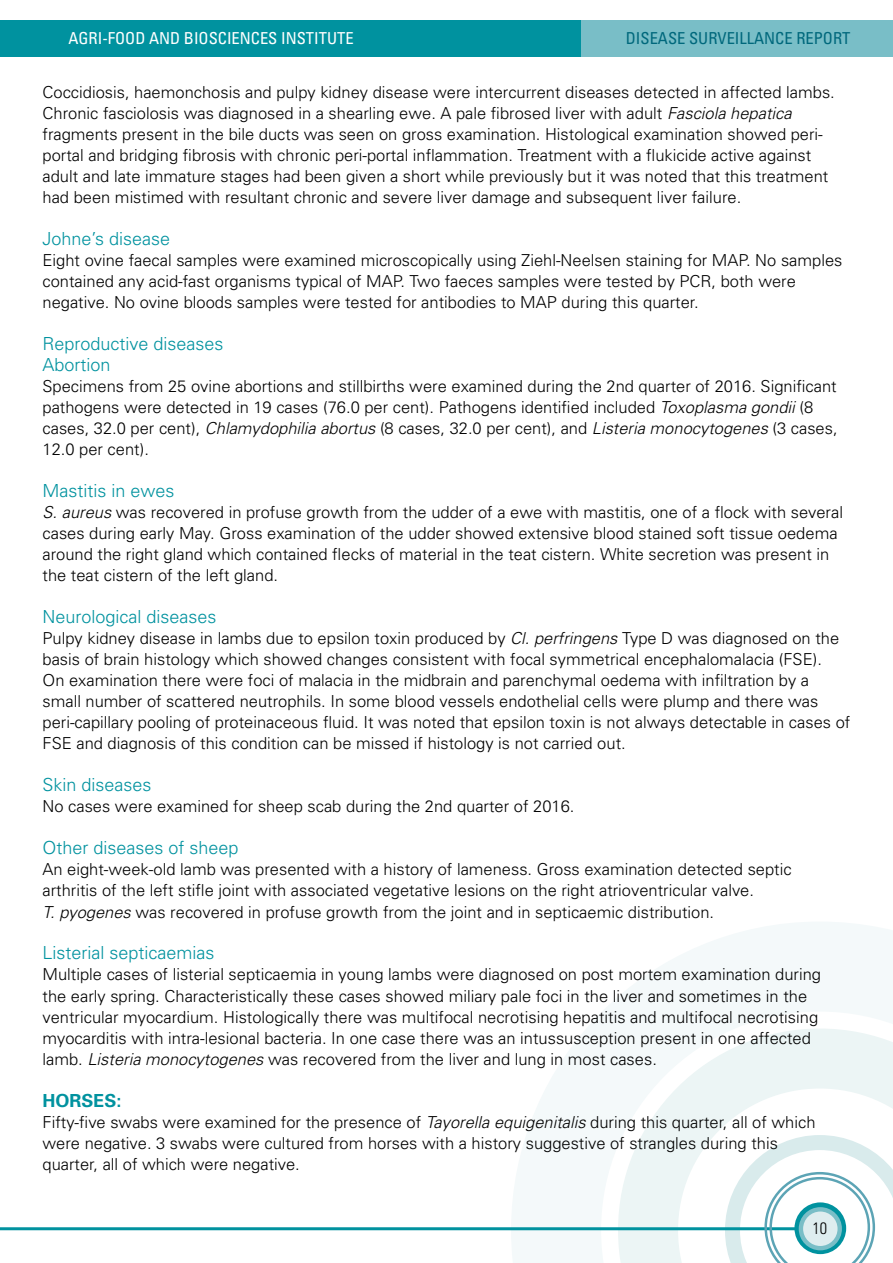
<style>
.page{position:relative;width:893px;height:1263px;background:#fff}
.page>*{position:absolute;margin:0;border:0;box-sizing:border-box;transform-origin:0 0}
.t1{font:300 18px/21px "Univers";color:#00929f}
.t2{font:700 18px "Univers";color:#00929f}
.t3{font:300 16.5px/21px "Univers";color:#000}
.t4{font:condensed 16.5px "Univers";color:#fff}
.t5{font:condensed 16.5px "Univers";color:#00687c}
.t6{font:300 condensed 16.5px "Univers";color:#000}
.s1{font-style:italic}
</style>
<div class="page">
<svg style="left:511px;top:922px;width:382px;height:341px"></svg>
<hr style="left:0;top:1227px;width:833px;height:3px;background:#00929f">
<div style="left:0;top:20px;width:582px;height:36px;background:#00929f"></div>
<div style="left:582px;top:20px;width:311px;height:36px;background:#79bec7"></div>
<svg style="left:725px;top:1135px;width:168px;height:128px"></svg>
<p class="t4" style="left:68px;top:28px;width:287px">AGRI-FOOD AND BIOSCIENCES INSTITUTE</p>
<p class="t5" style="left:626px;top:28px;width:226px">DISEASE SURVEILLANCE REPORT</p>
<p class="t3" style="left:43px;top:82px;width:794px">Coccidiosis, haemonchosis and pulpy kidney disease were intercurrent diseases detected in affected lambs.<br>Chronic fasciolosis was diagnosed in a shearling ewe. A pale fibrosed liver with adult <span class="s1">Fasciola hepatica </span>fragments present in the bile ducts was seen on gross examination. Histological examination showed peri&shy;portal and bridging fibrosis with chronic peri-portal inflammation. Treatment with a flukicide active against adult and late immature stages had been given a short while previously but it was noted that this treatment had been mistimed with resultant chronic and severe liver damage and subsequent liver failure.</p>
<p class="t1" style="left:43px;top:228px;width:129px">Johne’s disease</p>
<p class="t3" style="left:43px;top:250px;width:801px">Eight ovine faecal samples were examined microscopically using Ziehl-Neelsen staining for MAP. No samples contained any acid-fast organisms typical of MAP. Two faeces samples were tested by PCR, both were negative. No ovine bloods samples were tested for antibodies to MAP during this quarter.</p>
<p class="t1" style="left:43px;top:333px;width:183px">Reproductive diseases<br>Abortion</p>
<p class="t3" style="left:43px;top:376px;width:797px">Specimens from 25 ovine abortions and stillbirths were examined during the 2nd quarter of 2016. Significant pathogens were detected in 19 cases (76.0 per cent). Pathogens identified included <span class="s1">Toxoplasma gondii</span> (8 cases, 32.0 per cent), <span class="s1">Chlamydophilia abortus</span> (8 cases, 32.0 per cent), and <span class="s1">Listeria monocytogenes</span> (3 cases, 12.0 per cent).</p>
<p class="t1" style="left:43px;top:480px;width:133px">Mastitis in ewes</p>
<p class="t3" style="left:43px;top:502px;width:802px"><span class="s1">S. aureus</span> was recovered in profuse growth from the udder of a ewe with mastitis, one of a flock with several cases during early May. Gross examination of the udder showed extensive blood stained soft tissue oedema around the right gland which contained flecks of material in the teat cistern. White secretion was present in the teat cistern of the left gland.</p>
<p class="t1" style="left:43px;top:606px;width:176px">Neurological diseases</p>
<p class="t3" style="left:43px;top:628px;width:809px">Pulpy kidney disease in lambs due to epsilon toxin produced by <span class="s1">Cl. perfringens</span> Type D was diagnosed on the basis of brain histology which showed changes consistent with focal symmetrical encephalomalacia (FSE).<br>On examination there were foci of malacia in the midbrain and parenchymal oedema with infiltration by a small number of scattered neutrophils. In some blood vessels endothelial cells were plump and there was peri-capillary pooling of proteinaceous fluid. It was noted that epsilon toxin is not always detectable in cases of FSE and diagnosis of this condition can be missed if histology is not carried out.</p>
<p class="t1" style="left:43px;top:774px;width:111px">Skin diseases</p>
<p class="t3" style="left:43px;top:796px;width:533px">No cases were examined for sheep scab during the 2nd quarter of 2016.</p>
<p class="t1" style="left:43px;top:837px;width:198px">Other diseases of sheep</p>
<p class="t3" style="left:43px;top:859px;width:751px">An eight-week-old lamb was presented with a history of lameness. Gross examination detected septic arthritis of the left stifle joint with associated vegetative lesions on the right atrioventricular valve.<br><span class="s1">T. pyogenes</span> was recovered in profuse growth from the joint and in septicaemic distribution.</p>
<p class="t1" style="left:43px;top:942px;width:174px">Listerial septicaemias</p>
<p class="t3" style="left:43px;top:964px;width:780px">Multiple cases of listerial septicaemia in young lambs were diagnosed on post mortem examination during the early spring. Characteristically these cases showed miliary pale foci in the liver and sometimes in the ventricular myocardium. Histologically there was multifocal necrotising hepatitis and multifocal necrotising myocarditis with intra-lesional bacteria. In one case there was an intussusception present in one affected lamb. <span class="s1">Listeria monocytogenes</span> was recovered from the liver and lung in most cases.</p>
<p class="t2" style="left:43px;top:1088px;width:81px">HORSES:</p>
<p class="t3" style="left:43px;top:1111px;width:774px">Fifty-five swabs were examined for the presence of <span class="s1">Tayorella equigenitalis</span> during this quarter, all of which were negative. 3 swabs were cultured from horses with a history suggestive of strangles during this quarter, all of which were negative.</p>
<p class="t6" style="left:812px;top:1218px;width:16px">10</p>
</div>
